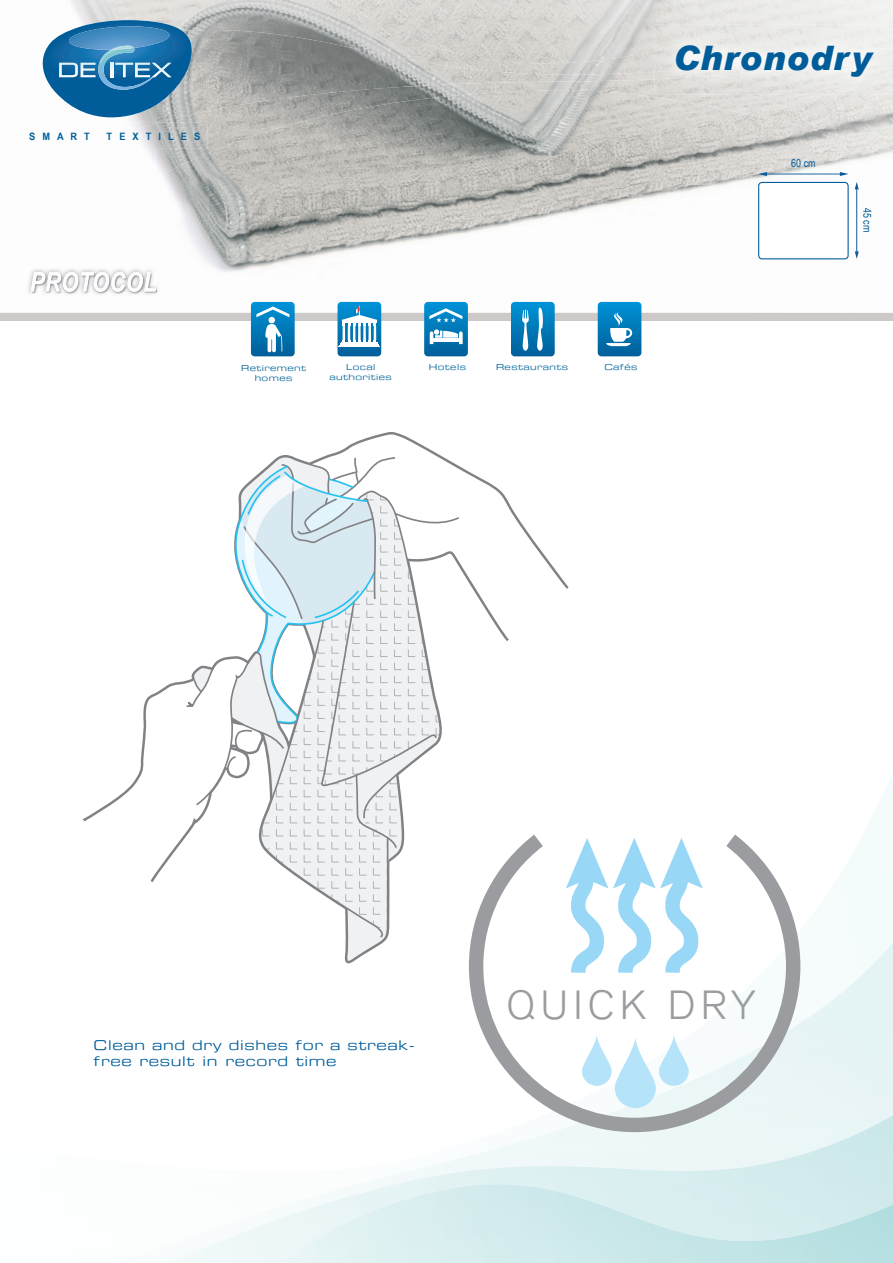
<style>
.page{position:relative;width:893px;height:1263px;background:#fff}
.page>*{position:absolute;margin:0;border:0;box-sizing:border-box;transform-origin:0 0}
.t1{font:300 40.35px "Akzidenz Grotesk BQ";letter-spacing:.13em;color:#9a9c9f}
.t2{font:italic 900 33.75px "Arial";letter-spacing:.025em;color:#015d9a}
.t3{font:13.5px/16.2px "Eurostile Extended Two";letter-spacing:.05em;color:#015d9a}
.t4{font:10.95px "Arial Narrow";color:#015d9a}
.t5{font:700 10.2px "Arial Narrow";letter-spacing:.63em;color:#015d9a;scale:1.11 1}
.t6{font:8.25px/9.9px "Eurostile Extended Two";letter-spacing:.05em;color:#016499;text-align:center}
</style>
<div class="page">
<img style="left:837px;top:943px;width:56px;height:53px">
<img style="left:281px;top:1184px;width:612px;height:79px">
<hr style="left:0;top:320px;width:893px;height:1px;background:#cdc9c8">
<div style="left:0;top:313px;width:893px;height:7px;background:#cdc9c8"></div>
<svg style="left:469px;top:834px;width:331px;height:298px"></svg>
<svg style="left:615px;top:1036px;width:41px;height:72px;fill:#b5e3f9"></svg>
<svg style="left:582px;top:1034px;width:30px;height:52px"></svg>
<svg style="left:659px;top:1034px;width:30px;height:52px"></svg>
<svg style="left:82px;top:432px;width:623px;height:555px"></svg>
<img style="left:211px;top:111px;width:365px;height:202px">
<img style="left:576px;top:111px;width:264px;height:202px">
<img style="left:105px;top:166px;width:106px;height:147px">
<img style="left:840px;top:151px;width:53px;height:109px">
<img style="left:156px;top:115px;width:210px;height:51px">
<img style="left:472px;top:75px;width:421px;height:36px">
<img style="left:105px;top:159px;width:51px;height:54px">
<img style="left:731px;top:108px;width:162px;height:43px">
<img style="left:156px;top:165px;width:26px;height:13px">
<img style="left:192px;top:75px;width:280px;height:40px">
<img style="left:146px;top:148px;width:11px;height:11px">
<img style="left:472px;top:75px;width:182px;height:8px">
<img style="left:192px;top:0;width:701px;height:75px">
<img style="left:70px;top:0;width:739px;height:63px">
<img style="left:26px;top:267px;width:134px;height:30px">
<svg style="left:26px;top:267px;width:8px;height:8px"></svg>
<img style="left:31px;top:273px;width:127px;height:21px">
<img style="left:31px;top:272px;width:125px;height:1px">
<img style="left:31px;top:273px;width:125px;height:19px">
<img style="left:654px;top:79px;width:237px;height:15px">
<img style="left:654px;top:72px;width:237px;height:7px">
<img style="left:654px;top:24px;width:237px;height:48px">
<img style="left:654px;top:24px;width:88px;height:27px">
<div style="left:759px;top:182px;width:89px;height:77px;background:#fff;border-radius:3px"></div>
<div style="left:758px;top:182px;width:91px;height:77px;border:1px solid #015d9a;border-radius:3px"></div>
<hr style="left:765px;top:174px;width:76px;height:1px;background:#0c5c99">
<svg style="left:840px;top:172px;width:9px;height:4px"></svg>
<svg style="left:758px;top:172px;width:9px;height:4px"></svg>
<hr style="left:856px;top:188px;width:1px;height:65px;background:#0c5c99">
<svg style="left:855px;top:251px;width:4px;height:8px"></svg>
<svg style="left:855px;top:182px;width:4px;height:7px"></svg>
<svg style="left:251px;top:302px;width:44px;height:54px;background:#2f91c5"></svg>
<svg style="left:511px;top:302px;width:44px;height:54px;background:#248cc2"></svg>
<svg style="left:598px;top:302px;width:43px;height:54px;background:#258dc3"></svg>
<svg style="left:424px;top:302px;width:44px;height:54px;background:#3494c6"></svg>
<svg style="left:337px;top:302px;width:44px;height:54px"></svg>
<svg style="left:42px;top:22px;width:150px;height:100px;background:#538fb8"></svg>
<img style="left:100px;top:48px;width:31px;height:17px">
<img style="left:72px;top:26px;width:59px;height:10px">
<img style="left:111px;top:46px;width:23px;height:4px">
<img style="left:113px;top:46px;width:19px;height:4px">
<img style="left:160px;top:122px;width:48px;height:26px">
<img style="left:132px;top:122px;width:28px;height:26px">
<p class="t5" style="left:29px;top:128px;width:56px">SMART</p>
<p class="t5" style="left:107px;top:128px;width:86px">TEXTILES</p>
<h2 class="t2" style="left:673px;top:37px;width:200px">Chronodry</h2>
<h3 class="t4" style="left:791px;top:155px;width:26px">60 cm</h3>
<h3 class="t4" style="left:875px;top:208px;width:26px;rotate:90deg">45 cm</h3>
<p class="t6" style="left:241px;top:363px;width:66px">Retirement homes</p>
<p class="t6" style="left:346px;top:362px;width:31px">Local</p>
<p class="t6" style="left:429px;top:362px;width:39px">Hotels</p>
<p class="t6" style="left:496px;top:362px;width:73px">Restaurants</p>
<p class="t6" style="left:604px;top:362px;width:35px">Cafés</p>
<p class="t6" style="left:330px;top:372px;width:64px">authorities</p>
<h1 class="t1" style="left:507px;top:982px;width:251px">QUICK DRY</h1>
<h3 class="t3" style="left:94px;top:1037px;width:323px">Clean and dry dishes for a streak&shy;free result in record time</h3>
</div>
